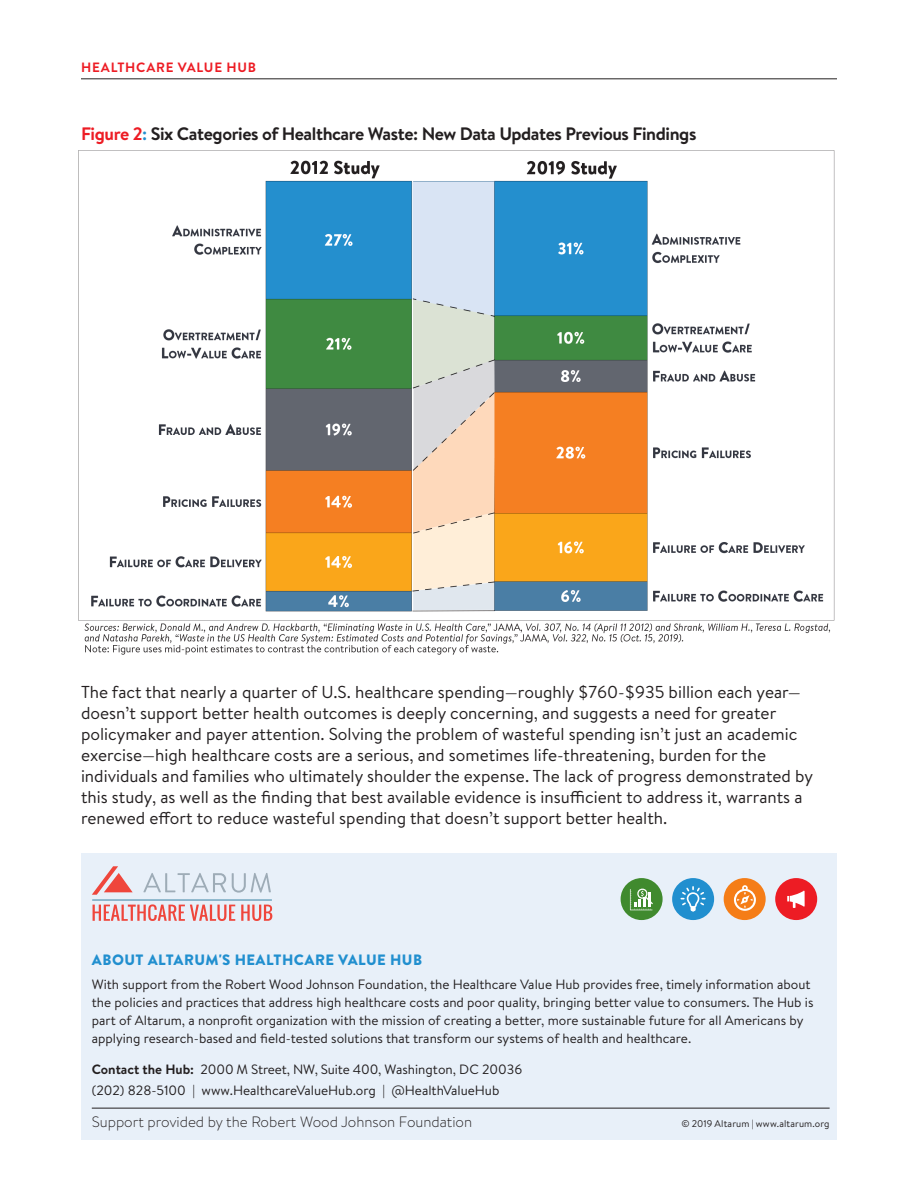
<style>
.page{position:relative;width:918px;height:1188px;background:#fff}
.page>*{position:absolute;margin:0;border:0;box-sizing:border-box;transform-origin:0 0}
.Figure_Title{font:700 18px "Brandon Text";letter-spacing:-.025em;color:#231f20}
.body{font:17.25px/21px "Brandon Text";color:#231f20}
.t1{font:300 15px "Brandon Text";color:#231f20}
.t2{font:900 15px "Brandon Text";letter-spacing:.03em;color:#218fcf}
.body-2{font:13.5px/18px "Brandon Text";color:#231f20}
.t3{font:700 13.5px "Brandon Text";letter-spacing:.06em;color:#ed1c24}
.t4{font:9.75px "Brandon Text";letter-spacing:.015em;color:#231f20}
.s1{color:#ed1c24}
.s2{color:#218fcf}
.s3{font-weight:700}
</style>
<div class="page">
<hr style="left:81px;top:78px;width:756px;height:1px;background:#231f20">
<div style="left:81px;top:853px;width:756px;height:287px;background:#e8f0f9"></div>
<div style="left:724px;top:878px;width:42px;height:42px;background:#f57d17;border-radius:50%"></div>
<svg style="left:734px;top:885px;width:22px;height:26px"></svg>
<div style="left:672px;top:878px;width:42px;height:42px;background:#218fcf;border-radius:50%"></div>
<svg style="left:680px;top:886px;width:26px;height:26px"></svg>
<div style="left:775px;top:878px;width:42px;height:42px;background:#ed1c24;border-radius:50%"></div>
<svg style="left:787px;top:891px;width:18px;height:17px"></svg>
<div style="left:621px;top:878px;width:42px;height:42px;background:#408a2e;border-radius:50%"></div>
<svg style="left:630px;top:888px;width:23px;height:22px"></svg>
<hr style="left:92px;top:1108px;width:738px;height:1px;background:#231f20">
<img style="left:78px;top:150px;width:757px;height:505px">
<svg style="left:143px;top:873px;width:83px;height:19px"></svg>
<svg style="left:232px;top:873px;width:39px;height:20px"></svg>
<svg style="left:92px;top:866px;width:41px;height:29px"></svg>
<svg style="left:93px;top:904px;width:142px;height:17px"></svg>
<svg style="left:241px;top:905px;width:31px;height:16px"></svg>
<hr style="left:92px;top:900px;width:180px;height:1px;background:#9eacb7">
<p class="t3" style="left:81px;top:58px;width:177px">HEALTHCARE VALUE HUB</p>
<p class="Figure_Title" style="left:81px;top:121px;width:617px"><span class="s1">Figure 2</span><span class="s2">:</span> Six Categories of Healthcare Waste: New Data Updates Previous Findings</p>
<p class="body" style="left:81px;top:681px;width:734px">The fact that nearly a quarter of U.S. healthcare spending—roughly $760-$935 billion each year— doesn’t support better health outcomes is deeply concerning, and suggests a need for greater policymaker and payer attention. Solving the problem of wasteful spending isn’t just an academic exercise—high healthcare costs are a serious, and sometimes life-threatening, burden for the individuals and families who ultimately shoulder the expense. The lack of progress demonstrated by this study, as well as the finding that best available evidence is insufficient to address it, warrants a renewed effort to reduce wasteful spending that doesn’t support better health.</p>
<p class="t2" style="left:92px;top:949px;width:332px">ABOUT ALTARUM'S HEALTHCARE VALUE HUB</p>
<p class="body-2" style="left:92px;top:975px;width:723px">With support from the Robert Wood Johnson Foundation, the Healthcare Value Hub provides free, timely information about the policies and practices that address high healthcare costs and poor quality, bringing better value to consumers. The Hub is part of Altarum, a nonprofit organization with the mission of creating a better, more sustainable future for all Americans by applying research-based and field-tested solutions that transform our systems of health and healthcare.</p>
<p class="body-2" style="left:92px;top:1059px;width:432px;line-height:21px"><span class="s3">Contact the Hub:</span> 2000 M Street, NW, Suite 400, Washington, DC 20036 (202) 828-5100 | www.HealthcareValueHub.org | @HealthValueHub</p>
<p class="t1" style="left:92px;top:1111px;width:382px">Support provided by the Robert Wood Johnson Foundation</p>
<p class="t4" style="left:681px;top:1116px;width:150px">© 2019 Altarum | www.altarum.org</p>
</div>
